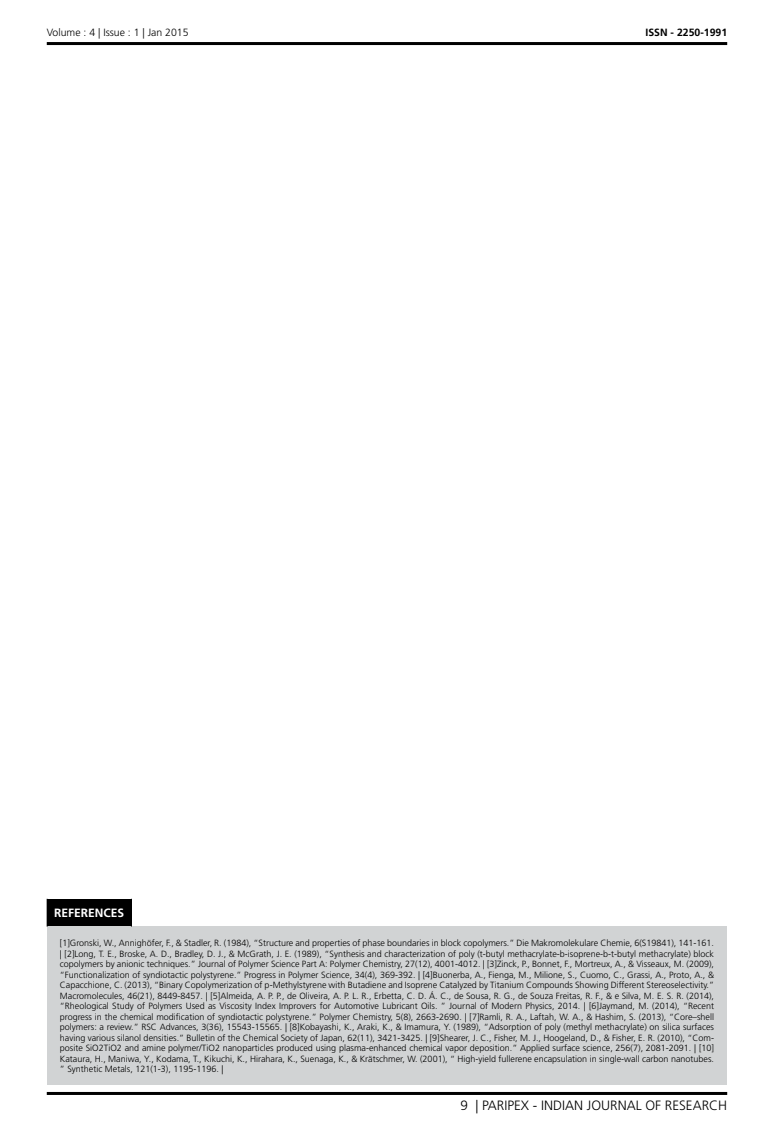
<style>
.page{position:relative;width:774px;height:1136px;background:#fff}
.page>*{position:absolute;margin:0;border:0;box-sizing:border-box;transform-origin:0 0}
.t1{font:300 13.5px "Frutiger LT Std";color:#000}
.t2{font:700 12px "Frutiger LT Std";color:#fff}
.t3{font:300 10.5px "Frutiger LT Std";color:#000}
.t4{font:700 10.5px "Frutiger LT Std";color:#000}
.t5{font:300 9px/10.5px "Frutiger LT Std";color:#000;text-align:justify}
</style>
<div class="page">
<hr style="left:47px;top:42px;width:680px;height:3px;background:#000">
<hr style="left:47px;top:1091px;width:680px;height:3px;background:#000">
<div style="left:47px;top:898px;width:84px;height:28px;background:#000"></div>
<div style="left:47px;top:926px;width:680px;height:158px;background:#d1d3d4"></div>
<svg style="left:131px;top:898px;width:1px;height:28px"></svg>
<p class="t3" style="left:47px;top:27px;width:143px">Volume : 4 | Issue : 1 | Jan 2015</p>
<p class="t4" style="left:645px;top:27px;width:83px">ISSN - 2250-1991</p>
<h2 class="t2" style="left:54px;top:905px;width:72px">REFERENCES</h2>
<p class="t5" style="left:60px;top:937px;width:656px">[1]Gronski, W., Annighöfer, F., &amp; Stadler, R. (1984), “Structure and properties of phase boundaries in block copolymers.” Die Makromolekulare Chemie, 6(S19841), 141-161. | [2]Long, T. E., Broske, A. D., Bradley, D. J., &amp; McGrath, J. E. (1989), “Synthesis and characterization of poly (t-butyl methacrylate-b-isoprene-b-t-butyl methacrylate) block copolymers by anionic techniques.” Journal of Polymer Science Part A: Polymer Chemistry, 27(12), 4001-4012. | [3]Zinck, P., Bonnet, F., Mortreux, A., &amp; Visseaux, M. (2009), “Functionalization of syndiotactic polystyrene.” Progress in Polymer Science, 34(4), 369-392. | [4]Buonerba, A., Fienga, M., Milione, S., Cuomo, C., Grassi, A., Proto, A., &amp; Capacchione, C. (2013), “Binary Copolymerization of p-Methylstyrene with Butadiene and Isoprene Catalyzed by Titanium Compounds Showing Different Stereoselectivity.” Macromolecules, 46(21), 8449-8457. | [5]Almeida, A. P. P., de Oliveira, A. P. L. R., Erbetta, C. D. Á. C., de Sousa, R. G., de Souza Freitas, R. F., &amp; e Silva, M. E. S. R. (2014), “Rheological Study of Polymers Used as Viscosity Index Improvers for Automotive Lubricant Oils. ” Journal of Modern Physics, 2014. | [6]Jaymand, M. (2014), “Recent progress in the chemical modification of syndiotactic polystyrene.” Polymer Chemistry, 5(8), 2663-2690. | [7]Ramli, R. A., Laftah, W. A., &amp; Hashim, S. (2013), “Core–shell polymers: a review.” RSC Advances, 3(36), 15543-15565. | [8]Kobayashi, K., Araki, K., &amp; Imamura, Y. (1989), “Adsorption of poly (methyl methacrylate) on silica surfaces having various silanol densities.” Bulletin of the Chemical Society of Japan, 62(11), 3421-3425. | [9]Shearer, J. C., Fisher, M. J., Hoogeland, D., &amp; Fisher, E. R. (2010), “Com&shy;posite SiO2TiO2 and amine polymer/TiO2 nanoparticles produced using plasma-enhanced chemical vapor deposition.” Applied surface science, 256(7), 2081-2091. | [10] Kataura, H., Maniwa, Y., Kodama, T., Kikuchi, K., Hirahara, K., Suenaga, K., &amp; Krätschmer, W. (2001), “ High-yield fullerene encapsulation in single-wall carbon nanotubes. ” Synthetic Metals, 121(1-3), 1195-1196. |</p>
<h1 class="t1" style="left:460px;top:1097px;width:268px">9 | PARIPEX - INDIAN JOURNAL OF RESEARCH</h1>
</div>
